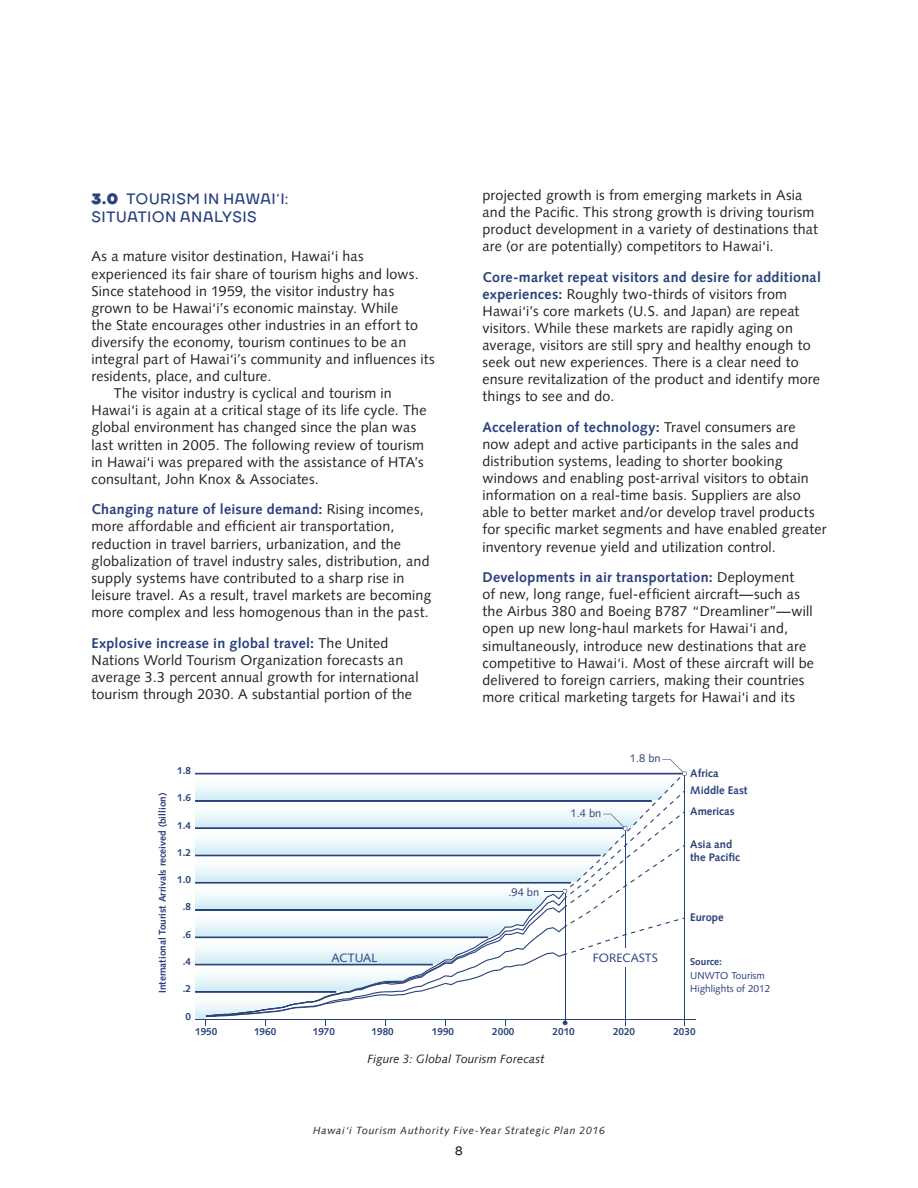
<style>
.page{position:relative;width:918px;height:1188px;background:#fff}
.page>*{position:absolute;margin:0;border:0;box-sizing:border-box;transform-origin:0 0}
.t1{font:700 15px/18px "TT Firs";letter-spacing:.055em;color:#29417c}
.t2{font:14.25px/17.1px "Syntax LT Pro";letter-spacing:.015em;color:#231f20}
.t3{font:12.15px "Syntax LT Pro";color:#29417c}
.t4{font:italic 12px "Syntax LT Pro";letter-spacing:.01em;color:#231f20}
.t5{font:700 12px "TT Firs";color:#231f20}
.t6{font:700 11.1px/17.4px "Syntax LT Pro";color:#29417c}
.t7{font:11.1px "Syntax LT Pro";color:#29417c}
.t8{font:italic 10.5px "Syntax LT Pro";letter-spacing:.065em;color:#231f20}
.t9{font:700 10.05px "Syntax LT Pro";color:#29417c}
.t10{font:10.05px/13.4px "Syntax LT Pro";color:#29417c}
.s1{font-weight:900}
.s2{font-weight:700;color:#29417c}
</style>
<div class="page">
<hr style="left:196px;top:1019px;width:500px;height:1px;background:#29417c">
<svg style="left:195px;top:759px;width:492px;height:266px"></svg>
<p class="t1" style="left:91px;top:190px;width:198px"><span class="s1">3.0</span> TOURISM IN HAWAI‘I:<br>SITUATION ANALYSIS</p>
<p class="t2" style="left:91px;top:248px;width:274px">As a mature visitor destination, Hawai‘i has</p>
<p class="t2" style="left:91px;top:265px;width:329px">experienced its fair share of tourism highs and lows.</p>
<p class="t2" style="left:91px;top:282px;width:304px">Since statehood in 1959, the visitor industry has</p>
<p class="t2" style="left:91px;top:299px;width:308px">grown to be Hawai‘i’s economic mainstay. While</p>
<p class="t2" style="left:91px;top:316px;width:328px">the State encourages other industries in an effort to</p>
<p class="t2" style="left:91px;top:334px;width:316px">diversify the economy, tourism continues to be an</p>
<p class="t2" style="left:91px;top:351px;width:345px">integral part of Hawai‘i’s community and influences its</p>
<p class="t2" style="left:91px;top:368px;width:181px">residents, place, and culture.</p>
<p class="t2" style="left:114px;top:385px;width:279px">The visitor industry is cyclical and tourism in</p>
<p class="t2" style="left:91px;top:402px;width:337px">Hawai‘i is again at a critical stage of its life cycle. The</p>
<p class="t2" style="left:91px;top:419px;width:326px">global environment has changed since the plan was</p>
<p class="t2" style="left:91px;top:436px;width:334px">last written in 2005. The following review of tourism</p>
<p class="t2" style="left:91px;top:453px;width:334px">in Hawai‘i was prepared with the assistance of HTA’s</p>
<p class="t2" style="left:91px;top:470px;width:229px">consultant, John Knox &amp; Associates.</p>
<p class="t2" style="left:91px;top:501px;width:341px"><span class="s2">Changing nature of leisure demand:</span> Rising incomes, more affordable and efficient air transportation, reduction in travel barriers, urbanization, and the globalization of travel industry sales, distribution, and supply systems have contributed to a sharp rise in leisure travel. As a result, travel markets are becoming more complex and less homogenous than in the past.</p>
<p class="t2" style="left:91px;top:634px;width:329px"><span class="s2">Explosive increase in global travel:</span> The United Nations World Tourism Organization forecasts an average 3.3 percent annual growth for international tourism through 2030. A substantial portion of the</p>
<p class="t2" style="left:483px;top:186px;width:337px">projected growth is from emerging markets in Asia and the Pacific. This strong growth is driving tourism product development in a variety of destinations that are (or are potentially) competitors to Hawai‘i.</p>
<p class="t2" style="left:483px;top:268px;width:340px"><span class="s2">Core-market repeat visitors and desire for additional experiences:</span> Roughly two-thirds of visitors from Hawai‘i’s core markets (U.S. and Japan) are repeat visitors. While these markets are rapidly aging on average, visitors are still spry and healthy enough to seek out new experiences. There is a clear need to ensure revitalization of the product and identify more things to see and do.</p>
<p class="t2" style="left:483px;top:418px;width:345px"><span class="s2">Acceleration of technology:</span> Travel consumers are<br>now adept and active participants in the sales and distribution systems, leading to shorter booking windows and enabling post-arrival visitors to obtain information on a real-time basis. Suppliers are also able to better market and/or develop travel products for specific market segments and have enabled greater inventory revenue yield and utilization control.</p>
<p class="t2" style="left:483px;top:569px;width:333px"><span class="s2">Developments in air transportation:</span> Deployment<br>of new, long range, fuel-efficient aircraft—such as the Airbus 380 and Boeing B787 “Dreamliner”—will open up new long-haul markets for Hawai‘i and, simultaneously, introduce new destinations that are competitive to Hawai‘i. Most of these aircraft will be delivered to foreign carriers, making their countries more critical marketing targets for Hawai‘i and its</p>
<p class="t7" style="left:630px;top:752px;width:32px">1.8 bn</p>
<p class="t9" style="left:157px;top:993px;width:202px;rotate:-90deg">International Tourist Arrivals received (billion)</p>
<p class="t9" style="left:177px;top:764px;width:15px">1.8</p>
<p class="t9" style="left:177px;top:792px;width:15px">1.6</p>
<p class="t9" style="left:177px;top:819px;width:15px">1.4</p>
<p class="t9" style="left:177px;top:846px;width:15px">1.2</p>
<p class="t9" style="left:177px;top:874px;width:15px">1.0</p>
<p class="t9" style="left:183px;top:901px;width:10px">.8</p>
<p class="t9" style="left:183px;top:928px;width:10px">.6</p>
<p class="t9" style="left:183px;top:956px;width:10px">.4</p>
<p class="t9" style="left:183px;top:983px;width:10px">.2</p>
<p class="t9" style="left:186px;top:1010px;width:7px">0</p>
<p class="t7" style="left:508px;top:886px;width:32px">.94 bn</p>
<p class="t7" style="left:571px;top:807px;width:32px">1.4 bn</p>
<p class="t3" style="left:332px;top:950px;width:48px">ACTUAL</p>
<p class="t3" style="left:593px;top:950px;width:67px">FORECASTS</p>
<p class="t6" style="left:690px;top:764px;width:59px">Africa<br>Middle East</p>
<p class="t6" style="left:690px;top:802px;width:46px">Americas</p>
<p class="t6" style="left:690px;top:837px;width:51px;line-height:13.4px">Asia and the Pacific</p>
<p class="t6" style="left:690px;top:908px;width:35px">Europe</p>
<p class="t9" style="left:690px;top:956px;width:33px">Source:</p>
<p class="t10" style="left:690px;top:969px;width:81px">UNWTO Tourism<br>Highlights of 2012</p>
<p class="t9" style="left:195px;top:1025px;width:24px">1950</p>
<p class="t9" style="left:254px;top:1025px;width:24px">1960</p>
<p class="t9" style="left:313px;top:1025px;width:24px">1970</p>
<p class="t9" style="left:372px;top:1025px;width:24px">1980</p>
<p class="t9" style="left:432px;top:1025px;width:24px">1990</p>
<p class="t9" style="left:492px;top:1025px;width:24px">2000</p>
<p class="t9" style="left:553px;top:1025px;width:24px">2010</p>
<p class="t9" style="left:613px;top:1025px;width:24px">2020</p>
<p class="t9" style="left:673px;top:1025px;width:24px">2030</p>
<p class="t4" style="left:367px;top:1052px;width:179px">Figure 3: Global Tourism Forecast</p>
<p class="t8" style="left:313px;top:1124px;width:293px">Hawai‘i Tourism Authority Five-Year Strategic Plan 2016</p>
<p class="t5" style="left:455px;top:1144px;width:9px">8</p>
</div>
